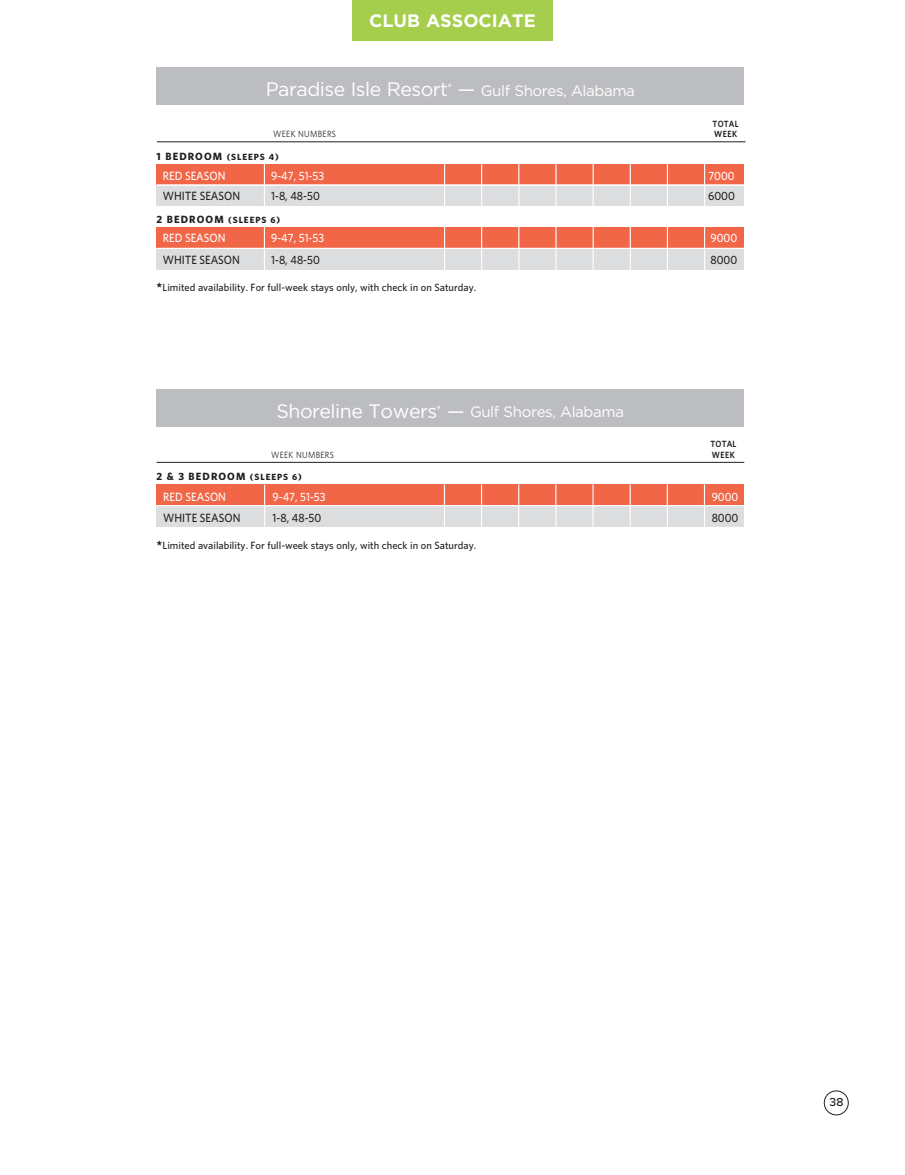
<style>
.page{position:relative;width:905px;height:1175px;background:#fff}
.page>*{position:absolute;margin:0;border:0;box-sizing:border-box;transform-origin:0 0}
.t1{font:19.5px "Gotham";letter-spacing:-.025em;color:#fff}
.t2{font:700 18px "Gotham";color:#fff}
.t3{font:15px "Gotham";letter-spacing:-.025em;color:#fff}
.t4{font:500 12px "Whitney";color:#231f20;scale:.92 1}
.t5{font:500 12px "Whitney";color:#fff;scale:.92 1}
.t6{font:500 12px "Proxima Nova";color:#231f20}
.t7{font:500 10.5px "Whitney";color:#231f20}
.t8{font:700 10.5px "Whitney";letter-spacing:.1em;color:#231f20}
.t9{font:700 9px "Whitney";letter-spacing:.1em;color:#231f20}
.t10{font:9px "Whitney";letter-spacing:.04em;color:#231f20;scale:.9 1}
.t11{font:600 9px "Whitney";letter-spacing:.025em;color:#231f20;scale:.9 1}
.s1{font-size:15px}
.s2{font-size:10.5px}
.s3{font-weight:700;font-size:13.5px}
.s4{font-size:19.5px}
.s5{font-size:9px}
</style>
<div class="page">
<div style="left:823px;top:1090px;width:25px;height:25px;border:1px solid #231f20;border-radius:50%"></div>
<div style="left:352px;top:0;width:201px;height:40px;background:#a4ce4c"></div>
<div style="left:157px;top:164px;width:587px;height:21px;background:#f26648"></div>
<div style="left:157px;top:185px;width:587px;height:21px;background:#dcdddf"></div>
<div style="left:157px;top:227px;width:587px;height:21px;background:#f26648"></div>
<div style="left:157px;top:248px;width:587px;height:21px;background:#dcdddf"></div>
<hr style="left:157px;top:141px;width:588px;height:1px;background:#231f20">
<hr style="left:157px;top:248px;width:587px;height:1px;background:#fff">
<div style="left:157px;top:68px;width:587px;height:37px;background:#bcbdc0"></div>
<hr style="left:157px;top:184px;width:587px;height:2px;background:#fff">
<hr style="left:444px;top:164px;width:1px;height:106px;background:#fff">
<hr style="left:481px;top:161px;width:1px;height:109px;background:#fff">
<hr style="left:518px;top:163px;width:1px;height:107px;background:#fff">
<hr style="left:555px;top:163px;width:1px;height:107px;background:#fff">
<hr style="left:592px;top:163px;width:1px;height:107px;background:#fff">
<hr style="left:629px;top:163px;width:2px;height:107px;background:#fff">
<hr style="left:667px;top:163px;width:1px;height:107px;background:#fff">
<hr style="left:704px;top:164px;width:1px;height:106px;background:#fff">
<hr style="left:264px;top:164px;width:1px;height:106px;background:#fff">
<div style="left:156px;top:484px;width:588px;height:21px;background:#f26648"></div>
<div style="left:156px;top:505px;width:588px;height:21px;background:#dcdddf"></div>
<hr style="left:156px;top:505px;width:588px;height:1px;background:#fff">
<hr style="left:264px;top:484px;width:1px;height:42px;background:#fff">
<hr style="left:444px;top:484px;width:1px;height:43px;background:#fff">
<hr style="left:704px;top:484px;width:1px;height:43px;background:#fff">
<hr style="left:666px;top:484px;width:2px;height:43px;background:#fff">
<hr style="left:629px;top:484px;width:1px;height:43px;background:#fff">
<hr style="left:592px;top:484px;width:1px;height:43px;background:#fff">
<hr style="left:555px;top:484px;width:1px;height:43px;background:#fff">
<hr style="left:481px;top:484px;width:1px;height:43px;background:#fff">
<hr style="left:518px;top:484px;width:1px;height:43px;background:#fff">
<hr style="left:156px;top:462px;width:588px;height:1px;background:#231f20">
<div style="left:156px;top:389px;width:588px;height:38px;background:#bcbdc0"></div>
<h2 class="t2" style="left:369px;top:9px;width:168px">CLUB ASSOCIATE</h2>
<h1 class="t1" style="left:266px;top:77px;width:370px">Paradise Isle Resort<sup>*</sup> — <span class="s1">Gulf Shores, Alabama</span></h1>
<p class="t11" style="left:712px;top:118px;width:30px">TOTAL</p>
<p class="t10" style="left:273px;top:128px;width:71px">WEEK NUMBERS</p>
<p class="t11" style="left:714px;top:128px;width:27px">WEEK</p>
<p class="t9" style="left:157px;top:150px;width:124px"><span class="s2">1 BEDROOM</span> (SLEEPS 4)</p>
<p class="t5" style="left:163px;top:168px;width:70px">RED SEASON</p>
<p class="t5" style="left:271px;top:168px;width:59px">9-47, 51-53</p>
<p class="t5" style="left:708px;top:168px;width:30px">7000</p>
<p class="t4" style="left:163px;top:188px;width:85px">WHITE SEASON</p>
<p class="t4" style="left:271px;top:188px;width:54px">1-8, 48-50</p>
<p class="t4" style="left:708px;top:188px;width:31px">6000</p>
<p class="t9" style="left:157px;top:214px;width:125px"><span class="s2">2 BEDROOM</span> (SLEEPS 6)</p>
<p class="t5" style="left:163px;top:230px;width:70px">RED SEASON</p>
<p class="t5" style="left:271px;top:230px;width:59px">9-47, 51-53</p>
<p class="t5" style="left:710px;top:230px;width:31px">9000</p>
<p class="t4" style="left:163px;top:252px;width:85px">WHITE SEASON</p>
<p class="t4" style="left:271px;top:252px;width:54px">1-8, 48-50</p>
<p class="t4" style="left:710px;top:252px;width:31px">8000</p>
<p class="t7" style="left:157px;top:280px;width:321px"><span class="s3">*</span>Limited availability. For full-week stays only, with check in on Saturday.</p>
<h3 class="t3" style="left:276px;top:402px;width:349px"><span class="s4">Shoreline Towers</span><sup>*</sup> <span class="s4">—</span> Gulf Shores, Alabama</h3>
<p class="t11" style="left:710px;top:438px;width:30px">TOTAL</p>
<p class="t10" style="left:271px;top:448px;width:71px">WEEK NUMBERS</p>
<p class="t11" style="left:712px;top:448px;width:27px">WEEK</p>
<p class="t8" style="left:156px;top:470px;width:147px">2 &amp; 3 BEDROOM <span class="s5">(SLEEPS 6)</span></p>
<p class="t5" style="left:163px;top:488px;width:70px">RED SEASON</p>
<p class="t5" style="left:272px;top:488px;width:59px">9-47, 51-53</p>
<p class="t5" style="left:711px;top:488px;width:31px">9000</p>
<p class="t4" style="left:163px;top:509px;width:85px">WHITE SEASON</p>
<p class="t4" style="left:273px;top:509px;width:54px">1-8, 48-50</p>
<p class="t4" style="left:711px;top:509px;width:31px">8000</p>
<p class="t7" style="left:156px;top:538px;width:321px"><span class="s3">*</span>Limited availability. For full-week stays only, with check in on Saturday.</p>
<p class="t6" style="left:829px;top:1093px;width:15px">38</p>
</div>
